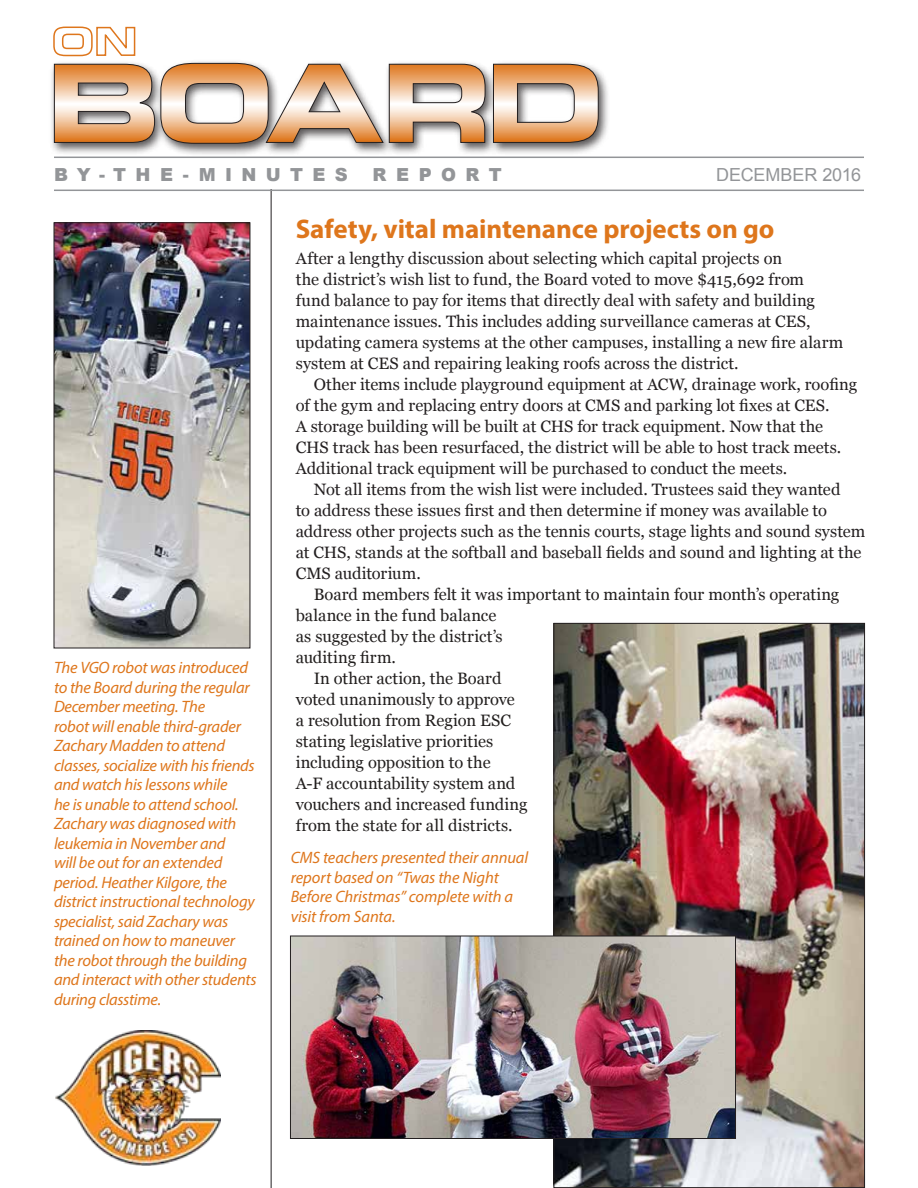
<style>
.page{position:relative;width:918px;height:1188px;background:#fff}
.page>*{position:absolute;margin:0;border:0;box-sizing:border-box;transform-origin:0 0}
.t1{font:700 27px "Myriad Pro";letter-spacing:-.005em;color:#de761c}
.t2{font:900 18px "Arial";letter-spacing:.52em;color:#939598}
.t3{font:18px "Arial";letter-spacing:-.01em;color:#939598}
.t4{font:16.5px/21px "Georgia";color:#231f20}
.t5{font:italic 16.5px/19.5px "Myriad Pro";letter-spacing:-.015em;color:#de761c}
.t6{font:16.5px "Georgia";color:#221f1e}
</style>
<div class="page">
<img style="left:55px;top:1031px;width:165px;height:134px">
<hr style="left:271px;top:189px;width:1px;height:999px;background:#231f20">
<div style="left:49px;top:59px;width:561px;height:97px;background:#231f20;opacity:.75"></div>
<svg style="left:54px;top:63px;width:545px;height:81px"></svg>
<svg style="left:53px;top:26px;width:83px;height:31px"></svg>
<hr style="left:54px;top:157px;width:810px;height:1px;background:#939598">
<hr style="left:54px;top:190px;width:810px;height:1px;background:#939598">
<img style="left:56px;top:224px;width:192px;height:422px">
<div style="left:54px;top:222px;width:196px;height:426px;border:1px solid #231f20"></div>
<img style="left:556px;top:625px;width:307px;height:561px">
<img style="left:292px;top:938px;width:442px;height:199px">
<div style="left:290px;top:936px;width:446px;height:203px;border:1px solid #231f20"></div>
<p class="t2" style="left:54px;top:161px;width:295px">BY-THE-MINUTES</p>
<p class="t2" style="left:373px;top:161px;width:131px">REPORT</p>
<p class="t3" style="left:716px;top:162px;width:146px">DECEMBER 2016</p>
<p class="t5" style="left:54px;top:658px;width:204px">The VGO robot was introduced to the Board during the regular<br>December meeting. The<br>robot will enable third-grader<br>Zachary Madden to attend classes, socialize with his friends and watch his lessons while<br>he is unable to attend school.<br>Zachary was diagnosed with leukemia in November and<br>will be out for an extended period. Heather Kilgore, the district instructional technology specialist, said Zachary was trained on how to maneuver the robot through the building and interact with other students during classtime.</p>
<h1 class="t1" style="left:296px;top:212px;width:480px">Safety, vital maintenance projects on go</h1>
<p class="t4" style="left:296px;top:247px;width:549px">After a lengthy discussion about selecting which capital projects on<br>the district’s wish list to fund, the Board voted to move $415,692 from<br>fund balance to pay for items that directly deal with safety and building maintenance issues. This includes adding surveillance cameras at CES, updating camera systems at the other campuses, installing a new fire alarm system at CES and repairing leaking roofs across the district.</p>
<p class="t4" style="left:296px;top:373px;width:563px;text-indent:18px">Other items include playground equipment at ACW, drainage work, roofing of the gym and replacing entry doors at CMS and parking lot fixes at CES.<br>A storage building will be built at CHS for track equipment. Now that the CHS track has been resurfaced, the district will be able to host track meets.<br>Additional track equipment will be purchased to conduct the meets.</p>
<p class="t4" style="left:296px;top:478px;width:571px;text-indent:18px">Not all items from the wish list were included. Trustees said they wanted<br>to address these issues first and then determine if money was available to address other projects such as the tennis courts, stage lights and sound system at CHS, stands at the softball and baseball fields and sound and lighting at the CMS auditorium.</p>
<p class="t6" style="left:314px;top:582px;width:527px">Board members felt it was important to maintain four month’s operating</p>
<p class="t6" style="left:296px;top:603px;width:202px">balance in the fund balance</p>
<p class="t6" style="left:296px;top:624px;width:208px">as suggested by the district’s</p>
<p class="t6" style="left:296px;top:645px;width:102px">auditing firm.</p>
<p class="t6" style="left:314px;top:666px;width:189px">In other action, the Board</p>
<p class="t6" style="left:296px;top:687px;width:221px">voted unanimously to approve</p>
<p class="t6" style="left:296px;top:708px;width:217px">a resolution from Region ESC</p>
<p class="t6" style="left:296px;top:729px;width:199px">stating legislative priorities</p>
<p class="t6" style="left:296px;top:750px;width:196px">including opposition to the</p>
<p class="t6" style="left:296px;top:771px;width:221px">A-F accountability system and</p>
<p class="t6" style="left:296px;top:792px;width:233px">vouchers and increased funding</p>
<p class="t6" style="left:296px;top:813px;width:218px">from the state for all districts.</p>
<p class="t5" style="left:291px;top:848px;width:239px">CMS teachers presented their annual report based on “Twas the Night<br>Before Christmas” complete with a visit from Santa.</p>
</div>
